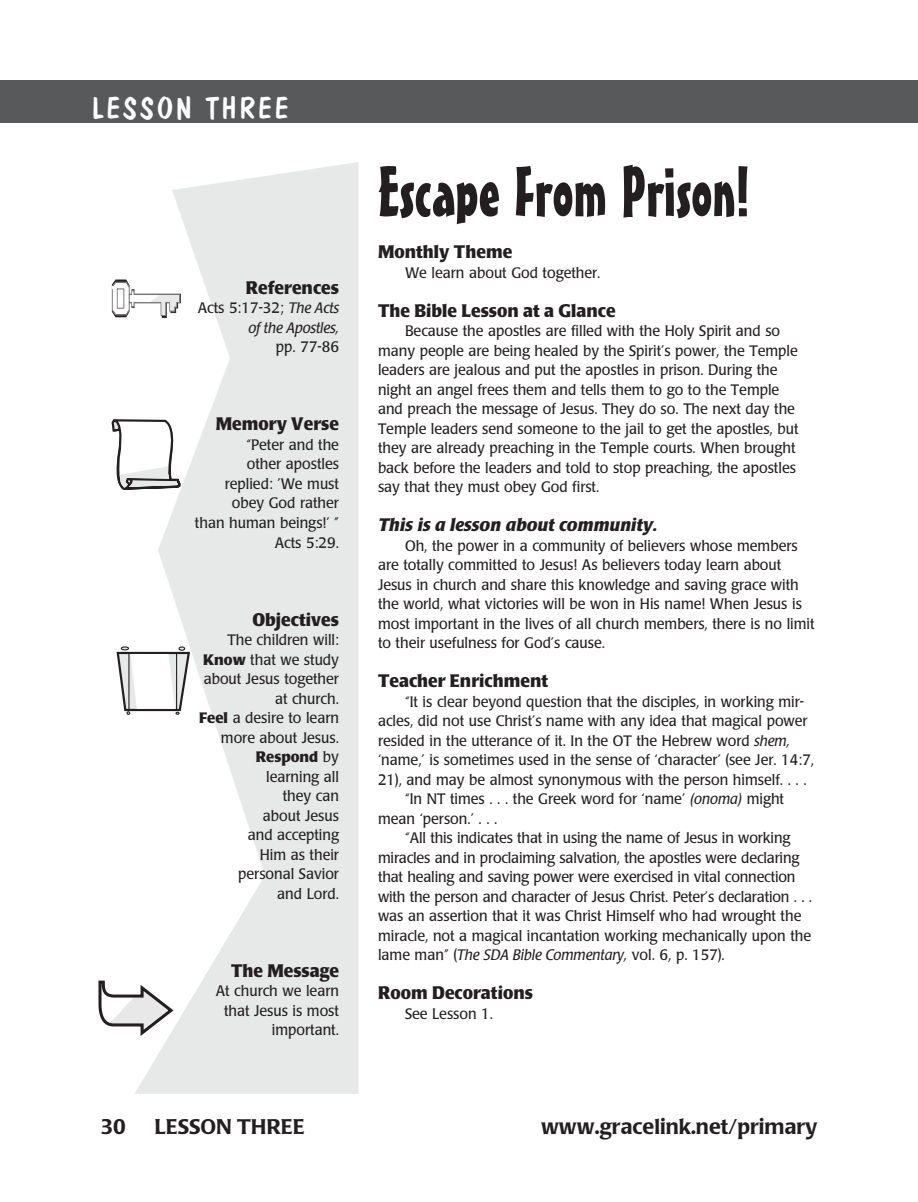
<style>
.page{position:relative;width:918px;height:1202px;background:#fff}
.page>*{position:absolute;margin:0;border:0;box-sizing:border-box;transform-origin:0 0}
.Lesson_title{font:69px "Mister Earl BT";color:#231f20}
.t1{font:30px "Dom Casual D";letter-spacing:.1em;color:#fff}
.t2{font:500 21px "Poppl Laudatio";color:#231f20}
.subhead{font:700 18px "Poppl Laudatio";color:#231f20;scale:.95 1}
.subhead-right{font:700 18px "Poppl Laudatio";color:#231f20;scale:.95 1}
.subhead-2{font:italic 700 18px "Poppl Laudatio";color:#231f20}
.body{font:15px/19.5px "Poppl Laudatio";color:#231f20;scale:.95 1}
.body-right{font:15px "Poppl Laudatio";color:#231f20;scale:.95 1}
.body-right-2{font:italic 15px "Poppl Laudatio";color:#231f20;scale:.95 1}
.body-right-3{font:700 15px "Poppl Laudatio";color:#231f20}
.s1{font-style:italic}
.s2{font-weight:700}
.s3{font-weight:400}
</style>
<div class="page">
<svg style="left:135px;top:162px;width:224px;height:932px;fill:#e7e8e8"></svg>
<div style="left:0;top:80px;width:891px;height:43px;background:#58595b"></div>
<svg style="left:112px;top:279px;width:69px;height:39px"></svg>
<svg style="left:112px;top:419px;width:69px;height:71px"></svg>
<svg style="left:117px;top:646px;width:73px;height:69px"></svg>
<hr style="left:128px;top:653px;width:2px;height:57px;background:#231f20">
<hr style="left:176px;top:653px;width:1px;height:57px;background:#231f20">
<svg style="left:98px;top:980px;width:75px;height:56px"></svg>
<div style="left:891px;top:80px;width:27px;height:43px;background:#58595b"></div>
<p class="t1" style="left:92px;top:91px;width:198px">LESSON THREE</p>
<p class="subhead-right" style="left:246px;top:277px;width:100px">References</p>
<p class="body-right" style="left:198px;top:300px;width:150px">Acts 5:17-32; <span class="s1">The Acts</span></p>
<p class="body-right-2" style="left:248px;top:319px;width:97px">of the Apostles,</p>
<p class="body-right" style="left:276px;top:339px;width:68px">pp. 77-86</p>
<p class="subhead-right" style="left:216px;top:414px;width:131px">Memory Verse</p>
<p class="body-right" style="left:246px;top:436px;width:99px">“Peter and the</p>
<p class="body-right" style="left:247px;top:456px;width:98px">other apostles</p>
<p class="body-right" style="left:225px;top:475px;width:122px">replied: ’We must</p>
<p class="body-right" style="left:232px;top:495px;width:114px">obey God rather</p>
<p class="body-right" style="left:195px;top:514px;width:153px">than human beings!’ ”</p>
<p class="body-right" style="left:275px;top:534px;width:69px">Acts 5:29.</p>
<p class="subhead-right" style="left:252px;top:609px;width:93px">Objectives</p>
<p class="body-right" style="left:227px;top:631px;width:119px">The children will:</p>
<p class="body-right" style="left:203px;top:651px;width:144px"><span class="s2">Know</span> that we study</p>
<p class="body-right" style="left:204px;top:670px;width:144px">about Jesus together</p>
<p class="body-right" style="left:275px;top:690px;width:69px">at church.</p>
<p class="body-right" style="left:199px;top:709px;width:149px"><span class="s2">Feel</span> a desire to learn</p>
<p class="body-right" style="left:221px;top:729px;width:126px">more about Jesus.</p>
<p class="body-right-3" style="left:256px;top:748px;width:85px">Respond <span class="s3">by</span></p>
<p class="body-right" style="left:266px;top:768px;width:78px">learning all</p>
<p class="body-right" style="left:283px;top:787px;width:61px">they can</p>
<p class="body-right" style="left:263px;top:807px;width:82px">about Jesus</p>
<p class="body-right" style="left:248px;top:826px;width:98px">and accepting</p>
<p class="body-right" style="left:260px;top:846px;width:85px">Him as their</p>
<p class="body-right" style="left:238px;top:865px;width:108px">personal Savior</p>
<p class="body-right" style="left:277px;top:885px;width:67px">and Lord.</p>
<p class="subhead-right" style="left:231px;top:960px;width:115px">The Message</p>
<p class="body-right" style="left:216px;top:982px;width:131px">At church we learn</p>
<p class="body-right" style="left:224px;top:1002px;width:122px">that Jesus is most</p>
<p class="body-right" style="left:272px;top:1021px;width:72px">important.</p>
<p class="Lesson_title" style="left:378px;top:149px;width:373px">Escape From Prison!</p>
<p class="subhead" style="left:378px;top:242px;width:143px">Monthly Theme</p>
<p class="body" style="left:405px;top:263px;width:207px">We learn about God together.</p>
<p class="subhead" style="left:378px;top:300px;width:252px">The Bible Lesson at a Glance</p>
<p class="body" style="left:378px;top:321px;width:444px;text-indent:27px">Because the apostles are filled with the Holy Spirit and so many people are being healed by the Spirit’s power, the Temple leaders are jealous and put the apostles in prison. During the night an angel frees them and tells them to go to the Temple and preach the message of Jesus. They do so. The next day the Temple leaders send someone to the jail to get the apostles, but they are already preaching in the Temple courts. When brought back before the leaders and told to stop preaching, the apostles say that they must obey God first.</p>
<p class="subhead-2" style="left:378px;top:515px;width:281px">This is a lesson about community.</p>
<p class="body" style="left:378px;top:536px;width:461px;text-indent:27px">Oh, the power in a community of believers whose members are totally committed to Jesus! As believers today learn about Jesus in church and share this knowledge and saving grace with the world, what victories will be won in His name! When Jesus is most important in the lives of all church members, there is no limit to their usefulness for God’s cause.</p>
<p class="subhead" style="left:378px;top:671px;width:181px">Teacher Enrichment</p>
<p class="body" style="left:378px;top:692px;width:461px;text-indent:27px">“It is clear beyond question that the disciples, in working mir&shy;acles, did not use Christ’s name with any idea that magical power resided in the utterance of it. In the OT the Hebrew word <span class="s1">shem, </span>‘name,’ is sometimes used in the sense of ‘character’ (see Jer. 14:7, 21), and may be almost synonymous with the person himself. . . .</p>
<p class="body" style="left:378px;top:789px;width:429px;text-indent:27px">“In NT times . . . the Greek word for ‘name’ <span class="s1">(onoma)</span> might mean ‘person.’ . . .</p>
<p class="body" style="left:378px;top:828px;width:459px;text-indent:27px">“All this indicates that in using the name of Jesus in working miracles and in proclaiming salvation, the apostles were declaring that healing and saving power were exercised in vital connection with the person and character of Jesus Christ. Peter’s declaration . . . was an assertion that it was Christ Himself who had wrought the miracle, not a magical incantation working mechanically upon the lame man” (<span class="s1">The SDA Bible Commentary,</span> vol. 6, p. 157).</p>
<p class="subhead" style="left:378px;top:983px;width:165px">Room Decorations</p>
<p class="body" style="left:405px;top:1004px;width:94px">See Lesson 1.</p>
<p class="t2" style="left:100px;top:1115px;width:27px">30</p>
<p class="t2" style="left:154px;top:1115px;width:152px">LESSON THREE</p>
<p class="t2" style="left:541px;top:1115px;width:278px">www.gracelink.net/primary</p>
</div>
